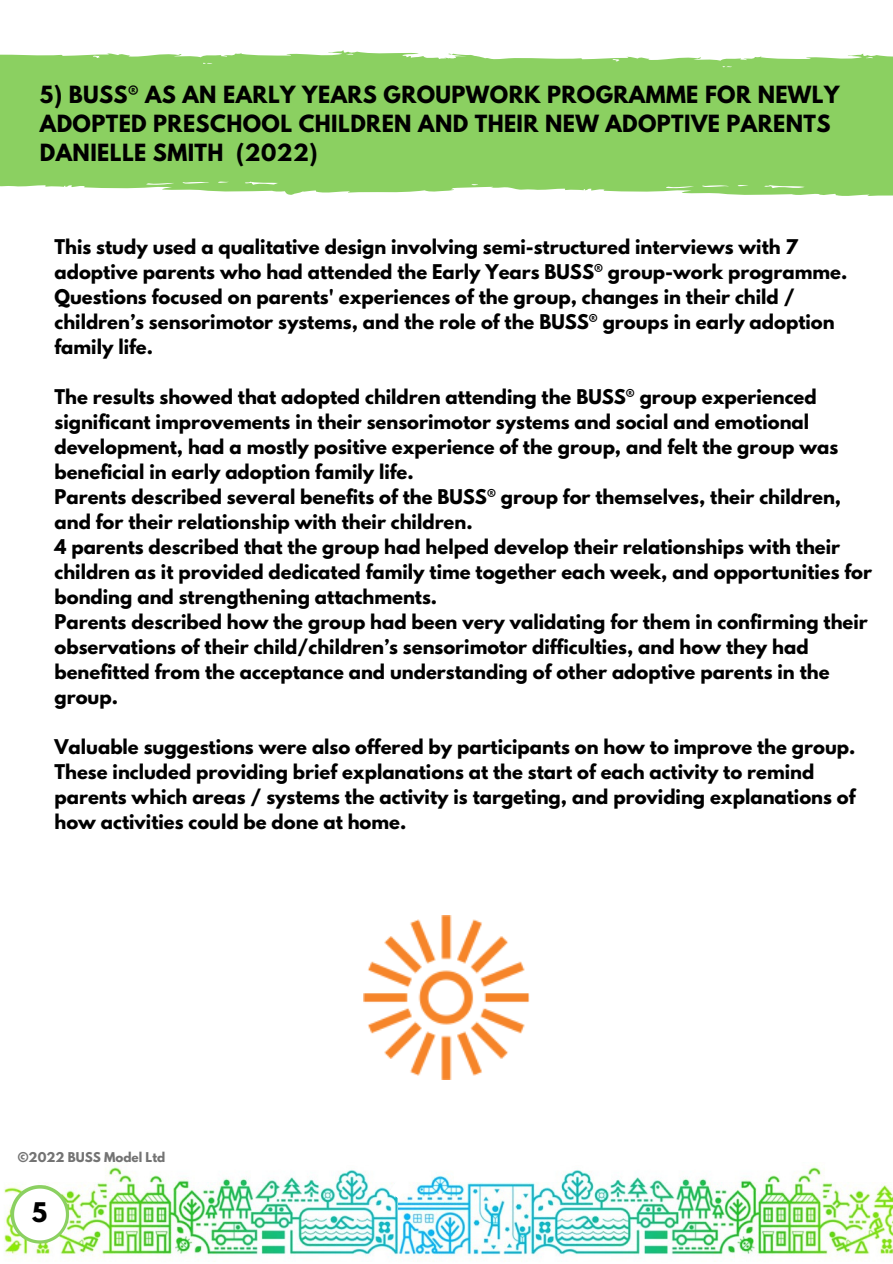
<style>
.page{position:relative;width:893px;height:1264px;background:#fff}
.page>*{position:absolute;margin:0;border:0;box-sizing:border-box;transform-origin:0 0}
.t1{font:700 24px "League Spartan";color:#000}
.t2{font:700 21px/29.2px "League Spartan";letter-spacing:.02em;color:#000}
.t3{font:700 18px/25px "League Spartan";color:#000}
.t4{font:700 12px "League Spartan";color:#737373}
</style>
<div class="page">
<img style="left:397px;top:1164px;width:495px;height:98px">
<img style="left:4px;top:1164px;width:393px;height:98px">
<svg style="left:389px;top:1180px;width:17px;height:18px"></svg>
<svg style="left:11px;top:1184px;width:58px;height:59px"></svg>
<svg style="left:287px;top:54px;width:605px;height:142px;background:#92d36b"></svg>
<svg style="left:0;top:50px;width:500px;height:144px;background:#92d36b"></svg>
<img style="left:364px;top:915px;width:165px;height:164px">
<p class="t2" style="left:40px;top:82px;width:801px">5) BUSS® AS AN EARLY YEARS GROUPWORK PROGRAMME FOR NEWLY<br>ADOPTED PRESCHOOL CHILDREN AND THEIR NEW ADOPTIVE PARENTS</p>
<p class="t2" style="left:40px;top:141px;width:279px">DANIELLE SMITH (2022)</p>
<p class="t3" style="left:54px;top:237px;width:794px">This study used a qualitative design involving semi-structured interviews with 7 adoptive parents who had attended the Early Years BUSS® group-work programme.<br>Questions focused on parents' experiences of the group, changes in their child / children’s sensorimotor systems, and the role of the BUSS® groups in early adoption family life.</p>
<p class="t3" style="left:54px;top:387px;width:785px">The results showed that adopted children attending the BUSS® group experienced significant improvements in their sensorimotor systems and social and emotional development, had a mostly positive experience of the group, and felt the group was beneficial in early adoption family life.</p>
<p class="t3" style="left:54px;top:487px;width:788px">Parents described several benefits of the BUSS® group for themselves, their children, and for their relationship with their children.</p>
<p class="t3" style="left:54px;top:537px;width:819px">4 parents described that the group had helped develop their relationships with their children as it provided dedicated family time together each week, and opportunities for bonding and strengthening attachments.</p>
<p class="t3" style="left:54px;top:612px;width:814px">Parents described how the group had been very validating for them in confirming their observations of their child/children’s sensorimotor difficulties, and how they had benefitted from the acceptance and understanding of other adoptive parents in the group.</p>
<p class="t3" style="left:54px;top:736px;width:802px">Valuable suggestions were also offered by participants on how to improve the group.<br>These included providing brief explanations at the start of each activity to remind parents which areas / systems the activity is targeting, and providing explanations of how activities could be done at home.</p>
<p class="t4" style="left:18px;top:1151px;width:149px">©2022 BUSS Model Ltd</p>
<p class="t1" style="left:32px;top:1200px;width:17px">5</p>
</div>
